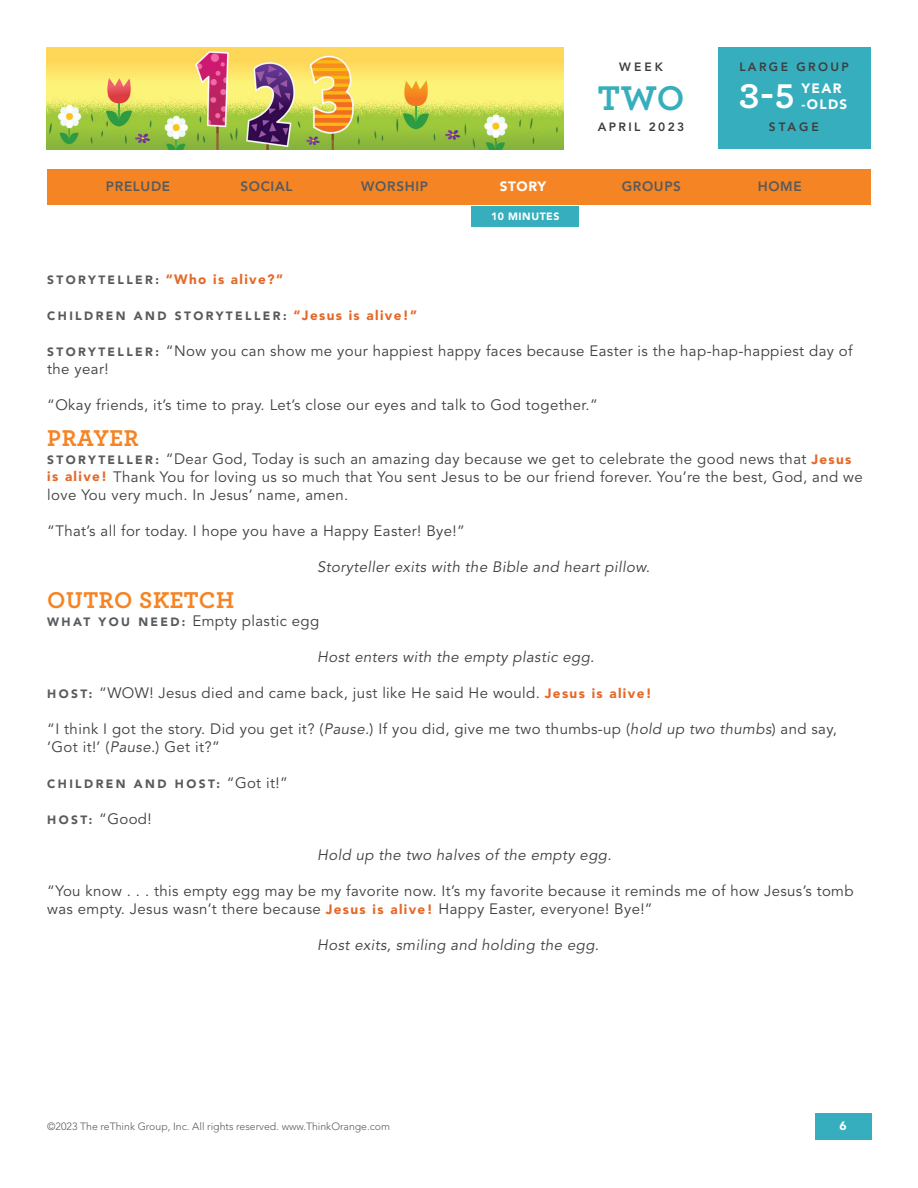
<style>
.page{position:relative;width:918px;height:1188px;background:#fff}
.page>*{position:absolute;margin:0;border:0;box-sizing:border-box;transform-origin:0 0}
.t1{font:700 36px "Archer Pro";color:#36aebd}
.t2{font:700 36px "Archer Pro";color:#fff}
.t3{font:700 24px "Archer Pro";letter-spacing:.025em;color:#f58425}
.t4{font:15px/18px "Avenir LT Std";letter-spacing:.025em;color:#3e3e3f}
.t5{font:italic 15px "Avenir LT Std";letter-spacing:.025em;color:#3e3e3f}
.t6{font:800 13.5px "Avenir LT Std";letter-spacing:.05em;color:#585a5c}
.t7{font:900 13.5px "Avenir LT Std";letter-spacing:.1em;color:#e46828}
.t8{font:900 13.5px/16.2px "Avenir LT Std";letter-spacing:.1em;color:#fff}
.t9{font:900 12px "Avenir LT Std";letter-spacing:.2em;color:#585a5c}
.t10{font:800 12px "Avenir LT Std";letter-spacing:.2em;color:#3e3e3f}
.t11{font:900 12px "Avenir LT Std";color:#fff}
.t12{font:300 10.5px "Avenir LT Std";color:#585a5c}
.t13{font:900 10.5px "Avenir LT Std";letter-spacing:.05em;color:#fff}
.s1{font-size:12px;color:#585a5c}
.s2{font-size:13.5px;color:#e46828}
.s3{font-weight:900;font-size:12px;color:#585a5c}
.s4{font-weight:900;font-size:13.5px;color:#e46828}
.s5{font-style:italic}
.s6{font-weight:400;font-size:15px;color:#3e3e3f}
</style>
<div class="page">
<img style="left:46px;top:47px;width:518px;height:102px">
<div style="left:717px;top:47px;width:154px;height:102px;background:#36aebd"></div>
<div style="left:471px;top:206px;width:108px;height:20px;background:#36aebd"></div>
<div style="left:47px;top:170px;width:824px;height:36px;background:#f58425"></div>
<div style="left:815px;top:1113px;width:57px;height:27px;background:#36aebd"></div>
<p class="t10" style="left:619px;top:59px;width:45px">WEEK</p>
<h1 class="t1" style="left:598px;top:69px;width:88px">TWO</h1>
<p class="t10" style="left:598px;top:120px;width:88px">APRIL 2023</p>
<p class="t10" style="left:739px;top:59px;width:111px">LARGE GROUP</p>
<h1 class="t2" style="left:739px;top:68px;width:57px">3-5</h1>
<p class="t8" style="left:802px;top:80px;width:47px">YEAR -OLDS</p>
<p class="t10" style="left:769px;top:120px;width:52px">STAGE</p>
<p class="t6" style="left:106px;top:178px;width:66px">PRELUDE</p>
<p class="t6" style="left:240px;top:178px;width:54px">SOCIAL</p>
<p class="t6" style="left:361px;top:178px;width:68px">WORSHIP</p>
<p class="t8" style="left:500px;top:178px;width:48px">STORY</p>
<p class="t6" style="left:622px;top:178px;width:61px">GROUPS</p>
<p class="t6" style="left:758px;top:178px;width:46px">HOME</p>
<p class="t13" style="left:491px;top:210px;width:70px">10 MINUTES</p>
<p class="t7" style="left:47px;top:271px;width:237px"><span class="s1">STORYTELLER:</span> “Who is alive?”</p>
<p class="t9" style="left:47px;top:308px;width:371px">CHILDREN AND STORYTELLER: <span class="s2">“Jesus is alive!”</span></p>
<p class="t4" style="left:47px;top:342px;width:807px"><span class="s3">S T O RY T E L L E R :</span> “Now you can show me your happiest happy faces because Easter is the hap-hap-happiest day of the year!</p>
<p class="t4" style="left:47px;top:396px;width:552px">“Okay friends, it’s time to pray. Let’s close our eyes and talk to God together.”</p>
<h2 class="t3" style="left:47px;top:419px;width:93px">PRAYER</h2>
<p class="t4" style="left:47px;top:450px;width:817px"><span class="s3">S T O RY T E L L E R :</span> “Dear God, Today is such an amazing day because we get to celebrate the good news that <span class="s4">Jesus is alive!</span> Thank You for loving us so much that You sent Jesus to be our friend forever. You’re the best, God, and we love You very much. In Jesus’ name, amen.</p>
<p class="t4" style="left:47px;top:522px;width:419px">“That’s all for today. I hope you have a Happy Easter! Bye!”</p>
<p class="t5" style="left:317px;top:558px;width:334px">Storyteller exits with the Bible and heart pillow.</p>
<h2 class="t3" style="left:47px;top:581px;width:189px">OUTRO SKETCH</h2>
<p class="t4" style="left:47px;top:612px;width:274px"><span class="s3">W H AT Y O U N E E D :</span> Empty plastic egg</p>
<p class="t5" style="left:317px;top:648px;width:279px">Host enters with the empty plastic egg.</p>
<p class="t4" style="left:47px;top:684px;width:606px"><span class="s3">H O S T:</span> “WOW! Jesus died and came back, just like He said He would. <span class="s4">Jesus is alive!</span></p>
<p class="t4" style="left:47px;top:720px;width:791px">“I think I got the story. Did you get it? (<span class="s5">Pause.</span>) If you did, give me two thumbs-up (<span class="s5">hold up two thumbs</span>) and say, ‘Got it!’ (<span class="s5">Pause.</span>) Get it?”</p>
<p class="t9" style="left:47px;top:776px;width:242px">CHILDREN AND HOST: <span class="s6">“Got it!”</span></p>
<p class="t4" style="left:47px;top:810px;width:106px"><span class="s3">H O S T:</span> “Good!</p>
<p class="t5" style="left:317px;top:846px;width:296px">Hold up the two halves of the empty egg.</p>
<p class="t4" style="left:47px;top:882px;width:808px">“You know . . . this empty egg may be my favorite now. It’s my favorite because it reminds me of how Jesus’s tomb was empty. Jesus wasn’t there because <span class="s4">Jesus is alive!</span> Happy Easter, everyone! Bye!”</p>
<p class="t5" style="left:317px;top:936px;width:283px">Host exits, smiling and holding the egg.</p>
<p class="t12" style="left:47px;top:1120px;width:344px">©2023 The reThink Group, Inc. All rights reserved. www.ThinkOrange.com</p>
<p class="t11" style="left:840px;top:1118px;width:9px">6</p>
</div>
